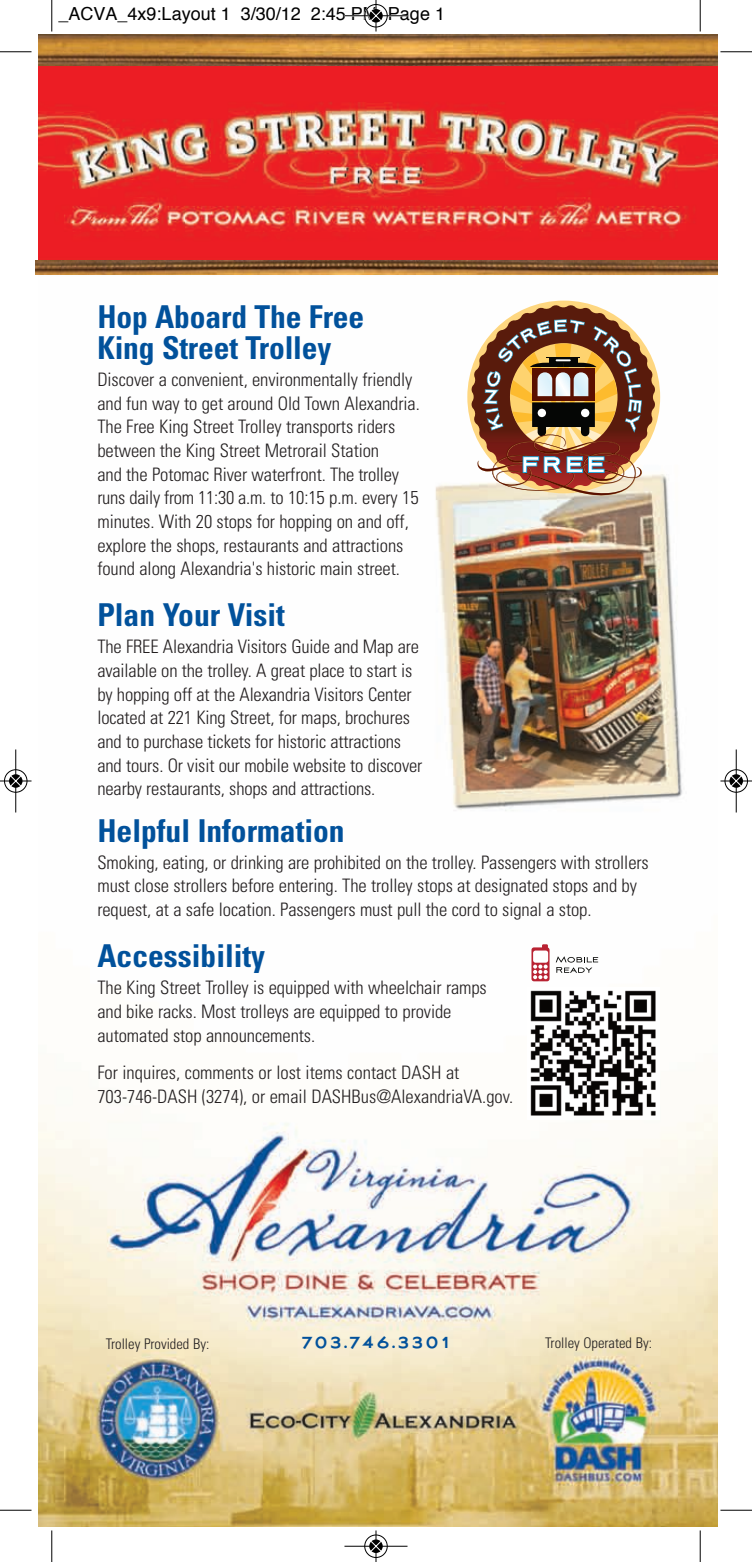
<style>
.page{position:relative;width:752px;height:1562px;background:#fff}
.page>*{position:absolute;margin:0;border:0;box-sizing:border-box;transform-origin:0 0}
.t1{font:700 condensed 31.5px/31.5px "Univers";color:#01519b}
.t2{font:700 20.25px "Aviano Sans";letter-spacing:.1em;color:#01519b}
.t3{font:300 condensed 18.45px/23.6px "Univers";letter-spacing:-.005em;color:#231f20}
.t4{font:18px "Helvetica";color:#000}
.t5{font:300 condensed 14.62px "Univers";color:#231f20}
</style>
<div class="page">
<img style="left:39px;top:66px;width:678px;height:1460px">
<img style="left:36px;top:260px;width:681px;height:14px">
<img style="left:39px;top:35px;width:678px;height:31px">
<img style="left:527px;top:987px;width:132px;height:132px">
<svg style="left:471px;top:305px;width:184px;height:190px"></svg>
<svg style="left:531px;top:947px;width:18px;height:34px"></svg>
<div style="left:533px;top:950px;width:15px;height:12px;background:#fff;border-radius:3px"></div>
<svg style="left:533px;top:964px;width:14px;height:15px"></svg>
<svg style="left:542px;top:944px;width:6px;height:5px"></svg>
<svg style="left:555px;top:956px;width:43px;height:17px"></svg>
<hr style="left:51px;top:0;width:1px;height:32px;background:#000">
<hr style="left:0;top:51px;width:32px;height:1px;background:#000">
<hr style="left:699px;top:0;width:1px;height:32px;background:#000">
<hr style="left:720px;top:51px;width:32px;height:1px;background:#000">
<hr style="left:51px;top:1530px;width:1px;height:32px;background:#000">
<hr style="left:0;top:1509px;width:32px;height:1px;background:#000">
<hr style="left:699px;top:1530px;width:1px;height:32px;background:#000">
<hr style="left:720px;top:1509px;width:32px;height:1px;background:#000">
<div style="left:364px;top:4px;width:24px;height:24px;border:1px solid #fff;border-radius:50%"></div>
<svg style="left:369px;top:9px;width:14px;height:14px"></svg>
<hr style="left:344px;top:15px;width:63px;height:1px;background:#000">
<hr style="left:375px;top:0;width:1px;height:32px;background:#000">
<div style="left:364px;top:4px;width:23px;height:23px;border:1px solid #000;border-radius:50%"></div>
<svg style="left:369px;top:9px;width:13px;height:13px"></svg>
<svg style="left:370px;top:10px;width:11px;height:11px"></svg>
<div style="left:364px;top:1534px;width:24px;height:24px;border:1px solid #fff;border-radius:50%"></div>
<svg style="left:369px;top:1539px;width:14px;height:14px"></svg>
<hr style="left:344px;top:1545px;width:63px;height:1px;background:#000">
<hr style="left:375px;top:1530px;width:1px;height:32px;background:#000">
<div style="left:364px;top:1534px;width:23px;height:23px;border:1px solid #000;border-radius:50%"></div>
<svg style="left:369px;top:1539px;width:13px;height:13px"></svg>
<svg style="left:370px;top:1540px;width:11px;height:11px"></svg>
<div style="left:4px;top:769px;width:24px;height:24px;border:1px solid #fff;border-radius:50%"></div>
<div style="left:9px;top:774px;width:14px;height:14px;background:#7c7c7c;border-radius:50%"></div>
<hr style="left:15px;top:749px;width:1px;height:63px;background:#000">
<hr style="left:0;top:780px;width:32px;height:1px;background:#000">
<div style="left:4px;top:769px;width:23px;height:23px;border:1px solid #000;border-radius:50%"></div>
<svg style="left:9px;top:774px;width:13px;height:14px"></svg>
<svg style="left:10px;top:775px;width:11px;height:11px"></svg>
<div style="left:724px;top:769px;width:24px;height:24px;border:1px solid #fff;border-radius:50%"></div>
<div style="left:729px;top:774px;width:14px;height:14px;background:#0f0f0f;border-radius:50%"></div>
<hr style="left:735px;top:749px;width:1px;height:63px;background:#000">
<hr style="left:720px;top:780px;width:32px;height:1px;background:#000">
<div style="left:724px;top:769px;width:23px;height:23px;border:1px solid #000;border-radius:50%"></div>
<svg style="left:729px;top:774px;width:13px;height:14px"></svg>
<svg style="left:730px;top:775px;width:11px;height:11px"></svg>
<p class="t4" style="left:58px;top:6px;width:388px">_ACVA_4x9:Layout 1 3/30/12 2:45 PM Page 1</p>
<h1 class="t1" style="left:97px;top:303px;width:268px">Hop Aboard The Free<br>King Street Trolley</h1>
<p class="t3" style="left:97px;top:369px;width:324px">Discover a convenient, environmentally friendly and fun way to get around Old Town Alexandria.<br>The Free King Street Trolley transports riders between the King Street Metrorail Station<br>and the Potomac River waterfront. The trolley runs daily from 11:30 a.m. to 10:15 p.m. every 15 minutes. With 20 stops for hopping on and off, explore the shops, restaurants and attractions found along Alexandria's historic main street.</p>
<h1 class="t1" style="left:97px;top:602px;width:189px">Plan Your Visit</h1>
<p class="t3" style="left:97px;top:636px;width:326px">The FREE Alexandria Visitors Guide and Map are available on the trolley. A great place to start is by hopping off at the Alexandria Visitors Center located at 221 King Street, for maps, brochures and to purchase tickets for historic attractions and tours. Or visit our mobile website to discover nearby restaurants, shops and attractions.</p>
<h1 class="t1" style="left:97px;top:817px;width:249px">Helpful Information</h1>
<p class="t3" style="left:97px;top:852px;width:553px">Smoking, eating, or drinking are prohibited on the trolley. Passengers with strollers must close strollers before entering. The trolley stops at designated stops and by request, at a safe location. Passengers must pull the cord to signal a stop.</p>
<h1 class="t1" style="left:97px;top:943px;width:169px">Accessibility</h1>
<p class="t3" style="left:97px;top:977px;width:391px">The King Street Trolley is equipped with wheelchair ramps and bike racks. Most trolleys are equipped to provide automated stop announcements.</p>
<p class="t3" style="left:97px;top:1062px;width:417px">For inquires, comments or lost items contact DASH at<br>703-746-DASH (3274), or email DASHBus@AlexandriaVA.gov.</p>
<p class="t5" style="left:106px;top:1338px;width:105px">Trolley Provided By:</p>
<p class="t2" style="left:302px;top:1328px;width:149px">703.746.3301</p>
<p class="t5" style="left:545px;top:1337px;width:108px">Trolley Operated By:</p>
</div>
